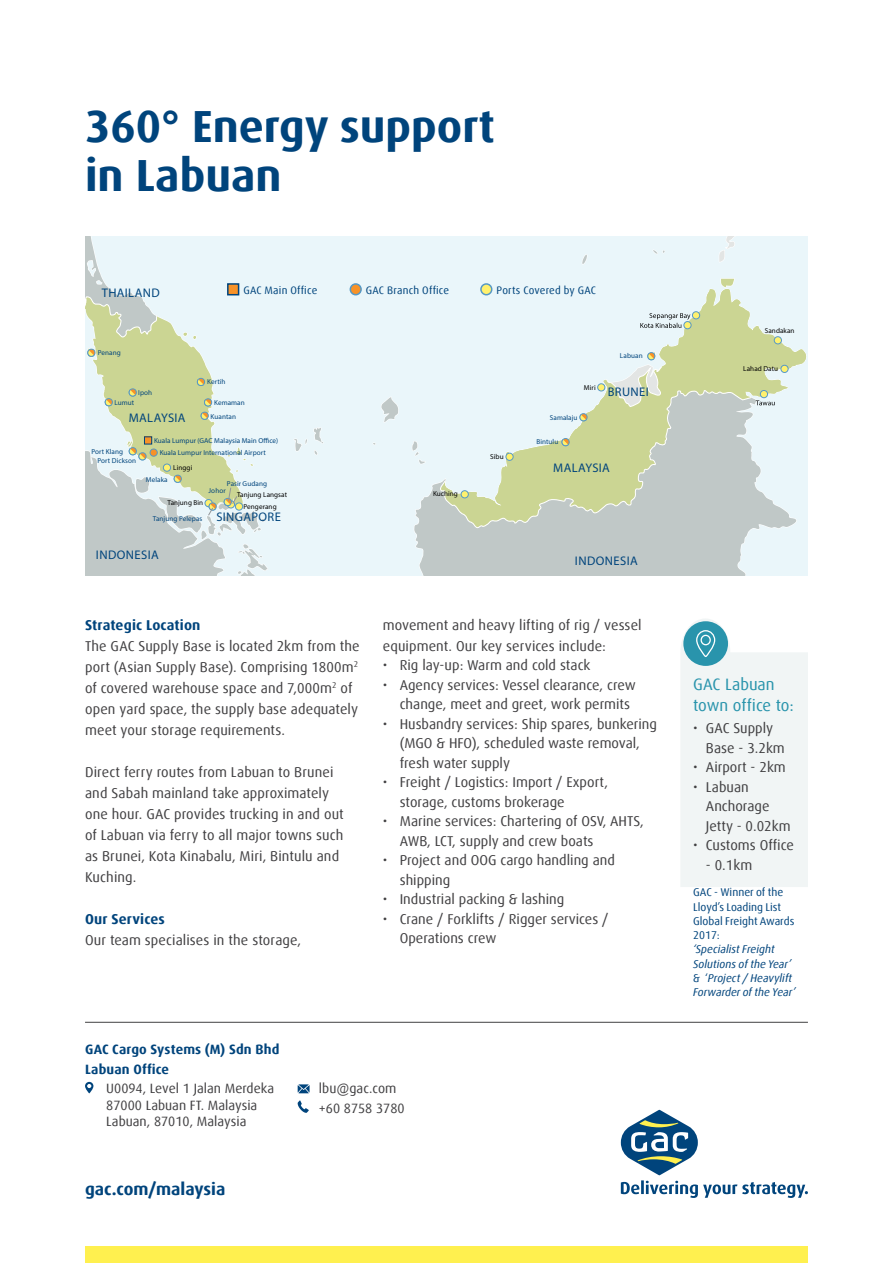
<style>
.page{position:relative;width:893px;height:1263px;background:#fff}
.page>*{position:absolute;margin:0;border:0;box-sizing:border-box;transform-origin:0 0}
.t1{font:700 45px/49.5px "Dax Offc";color:#00447c}
.t2{font:700 17.25px "Dax Offc";color:#00447c}
.t3{font:16.5px/21px "Dax Offc";color:#2994ac}
.t4{font:14.25px/21px "Dax Offc";color:#414042}
.t5{font:700 14.25px "Dax Offc";letter-spacing:.01em;color:#00447c}
.t6{font:13.5px/16.2px "Dax Offc";color:#414042}
.t7{font:700 13.5px/19.5px "Dax Offc";letter-spacing:.015em;color:#00447c}
.t8{font:12.6px "Myriad Pro";letter-spacing:.03em;color:#00447c}
.t9{font:italic 11.25px/14.2px "Dax Offc";color:#00447c}
.t10{font:11.25px/14.2px "Dax Offc";color:#00447c}
.t11{font:10.8px "Dax Offc";letter-spacing:.02em;color:#00447c}
.t12{font:7.2px/13.8px "Myriad Pro";letter-spacing:.01em;color:#00447c}
.t13{font:7.2px "Myriad Pro";letter-spacing:.01em;color:#000}
.s1{font-style:normal}
</style>
<div class="page">
<svg style="left:298px;top:1084px;width:12px;height:9px"></svg>
<svg style="left:298px;top:1100px;width:11px;height:13px"></svg>
<svg style="left:621px;top:1110px;width:187px;height:88px"></svg>
<svg style="left:85px;top:1082px;width:8px;height:11px"></svg>
<hr style="left:85px;top:1022px;width:723px;height:1px;background:#414042">
<svg style="left:325px;top:237px;width:483px;height:339px;background:#e2eded"></svg>
<div style="left:781px;top:365px;width:7px;height:7px;background:#fff16e;border-radius:50%"></div>
<div style="left:780px;top:365px;width:9px;height:8px;border:1px solid #5699c6;border-radius:50%"></div>
<div style="left:774px;top:337px;width:7px;height:7px;background:#fff16e;border-radius:50%"></div>
<div style="left:774px;top:336px;width:8px;height:8px;border:1px solid #5699c6;border-radius:50%"></div>
<div style="left:683px;top:321px;width:9px;height:8px;border:1px solid #5699c6;border-radius:50%"></div>
<div style="left:692px;top:312px;width:8px;height:7px;background:#fff16e;border-radius:50%"></div>
<div style="left:692px;top:311px;width:8px;height:8px;border:1px solid #5699c6;border-radius:50%"></div>
<svg style="left:640px;top:313px;width:50px;height:15px"></svg>
<svg style="left:440px;top:351px;width:335px;height:181px;background:#d3ddc9"></svg>
<svg style="left:85px;top:237px;width:240px;height:339px;background:#dbe6db"></svg>
<svg style="left:681px;top:619px;width:127px;height:268px"></svg>
<div style="left:227px;top:283px;width:12px;height:12px;background:#f79228;border:2px solid #00447c"></div>
<div style="left:350px;top:284px;width:11px;height:11px;background:#f79228;border-radius:50%"></div>
<div style="left:350px;top:283px;width:12px;height:12px;border:2px solid #5699c6;border-radius:50%"></div>
<div style="left:481px;top:284px;width:11px;height:11px;background:#fff16e;border-radius:50%"></div>
<div style="left:480px;top:283px;width:12px;height:12px;border:2px solid #5699c6;border-radius:50%"></div>
<div style="left:85px;top:1246px;width:723px;height:17px;background:#fff04f"></div>
<h1 class="t1" style="left:85px;top:102px;width:411px">360° Energy support in Labuan</h1>
<p class="t8" style="left:102px;top:285px;width:60px">THAILAND</p>
<p class="t11" style="left:243px;top:283px;width:75px">GAC Main Office</p>
<p class="t11" style="left:366px;top:283px;width:85px">GAC Branch Office</p>
<p class="t11" style="left:496px;top:283px;width:101px">Ports Covered by GAC</p>
<p class="t12" style="left:98px;top:346px;width:25px">Penang</p>
<p class="t12" style="left:138px;top:386px;width:15px">Ipoh</p>
<p class="t12" style="left:207px;top:375px;width:20px">Kertih</p>
<p class="t12" style="left:114px;top:395px;width:21px">Lumut</p>
<p class="t12" style="left:211px;top:395px;width:36px;text-indent:4px">Kemaman<br>Kuantan</p>
<p class="t8" style="left:129px;top:410px;width:58px">MALAYSIA</p>
<p class="t12" style="left:154px;top:434px;width:126px">Kuala Lumpur (GAC Malaysia Main Office)</p>
<p class="t13" style="left:584px;top:383px;width:13px">Miri</p>
<p class="t12" style="left:550px;top:411px;width:29px">Samalaju</p>
<p class="t12" style="left:536px;top:435px;width:23px">Bintulu</p>
<p class="t12" style="left:620px;top:349px;width:24px">Labuan</p>
<p class="t8" style="left:608px;top:384px;width:43px">BRUNEI</p>
<p class="t12" style="left:91px;top:445px;width:33px">Port Klang</p>
<p class="t12" style="left:160px;top:445px;width:108px">Kuala Lumpur International Airport</p>
<p class="t12" style="left:98px;top:454px;width:40px">Port Dickson</p>
<p class="t13" style="left:173px;top:463px;width:21px">Linggi</p>
<p class="t12" style="left:146px;top:473px;width:23px">Melaka</p>
<p class="t12" style="left:227px;top:477px;width:42px">Pasir Gudang</p>
<p class="t13" style="left:237px;top:490px;width:52px">Tanjung Langsat</p>
<p class="t12" style="left:209px;top:484px;width:19px">Johor</p>
<p class="t13" style="left:167px;top:498px;width:37px">Tanjung Bin</p>
<p class="t13" style="left:243px;top:502px;width:35px">Pengerang</p>
<p class="t12" style="left:153px;top:512px;width:51px">Tanjung Pelepas</p>
<p class="t8" style="left:216px;top:509px;width:66px">SINGAPORE</p>
<p class="t8" style="left:96px;top:547px;width:64px">INDONESIA</p>
<p class="t5" style="left:85px;top:616px;width:117px">Strategic Location</p>
<p class="t4" style="left:85px;top:635px;width:276px">The GAC Supply Base is located 2km from the port (Asian Supply Base). Comprising 1800m<sup>2 </sup>of covered warehouse space and 7,000m<sup>2</sup> of open yard space, the supply base adequately meet your storage requirements.</p>
<p class="t4" style="left:85px;top:761px;width:260px">Direct ferry routes from Labuan to Brunei and Sabah mainland take approximately one hour. GAC provides trucking in and out of Labuan via ferry to all major towns such as Brunei, Kota Kinabalu, Miri, Bintulu and Kuching.</p>
<p class="t5" style="left:85px;top:910px;width:81px">Our Services</p>
<p class="t4" style="left:85px;top:929px;width:218px">Our team specialises in the storage,</p>
<p class="t13" style="left:433px;top:489px;width:26px">Kuching</p>
<p class="t13" style="left:490px;top:452px;width:15px">Sibu</p>
<p class="t8" style="left:553px;top:460px;width:58px">MALAYSIA</p>
<p class="t8" style="left:575px;top:553px;width:64px">INDONESIA</p>
<p class="t4" style="left:383px;top:614px;width:260px">movement and heavy lifting of rig / vessel equipment. Our key services include:</p>
<p class="t4" style="left:383px;top:655px;width:209px">• Rig lay-up: Warm and cold stack</p>
<p class="t4" style="left:400px;top:675px;width:238px;line-height:19.5px;text-indent:-17px">• Agency services: Vessel clearance, crew change, meet and greet, work permits</p>
<p class="t4" style="left:400px;top:714px;width:259px;line-height:19.5px;text-indent:-17px">• Husbandry services: Ship spares, bunkering (MGO &amp; HFO), scheduled waste removal, fresh water supply</p>
<p class="t4" style="left:400px;top:773px;width:210px;line-height:19.5px;text-indent:-17px">• Freight / Logistics: Import / Export, storage, customs brokerage</p>
<p class="t4" style="left:400px;top:811px;width:245px;line-height:19.5px;text-indent:-17px">• Marine services: Chartering of OSV, AHTS,<br>AWB, LCT, supply and crew boats</p>
<p class="t4" style="left:400px;top:850px;width:217px;line-height:19.5px;text-indent:-17px">• Project and OOG cargo handling and shipping</p>
<p class="t4" style="left:383px;top:889px;width:183px">• Industrial packing &amp; lashing</p>
<p class="t4" style="left:400px;top:909px;width:210px;line-height:19.5px;text-indent:-17px">• Crane / Forklifts / Rigger services /<br>Operations crew</p>
<p class="t7" style="left:85px;top:1040px;width:196px">GAC Cargo Systems (M) Sdn Bhd<br>Labuan Office</p>
<p class="t6" style="left:106px;top:1081px;width:169px">U0094, Level 1 Jalan Merdeka<br>87000 Labuan FT. Malaysia<br>Labuan, 87010, Malaysia</p>
<p class="t2" style="left:85px;top:1178px;width:142px">gac.com/malaysia</p>
<p class="t6" style="left:319px;top:1079px;width:87px;line-height:19.5px">lbu@gac.com +60 8758 3780</p>
<p class="t13" style="left:765px;top:326px;width:31px">Sandakan</p>
<p class="t13" style="left:743px;top:364px;width:36px">Lahad Datu</p>
<p class="t3" style="left:693px;top:673px;width:102px">GAC Labuan town office to:</p>
<p class="t4" style="left:706px;top:719px;width:80px;line-height:19.5px;text-indent:-13px">• GAC Supply<br>Base - 3.2km</p>
<p class="t4" style="left:693px;top:757px;width:94px">• Airport - 2km</p>
<p class="t4" style="left:706px;top:777px;width:86px;line-height:19.5px;text-indent:-13px">• Labuan<br>Anchorage<br>Jetty - 0.02km</p>
<p class="t4" style="left:693px;top:835px;width:102px">• Customs Office</p>
<p class="t4" style="left:706px;top:854px;width:48px">- 0.1km</p>
<p class="t10" style="left:693px;top:885px;width:103px">GAC - Winner of the<br>Lloyd’s Loading List<br>Global Freight Awards<br>2017:</p>
<p class="t9" style="left:693px;top:942px;width:104px">‘Specialist Freight<br>Solutions of the Year’ <span class="s1">&amp; ‘</span>Project / Heavylift<br>Forwarder of the Year’</p>
</div>
